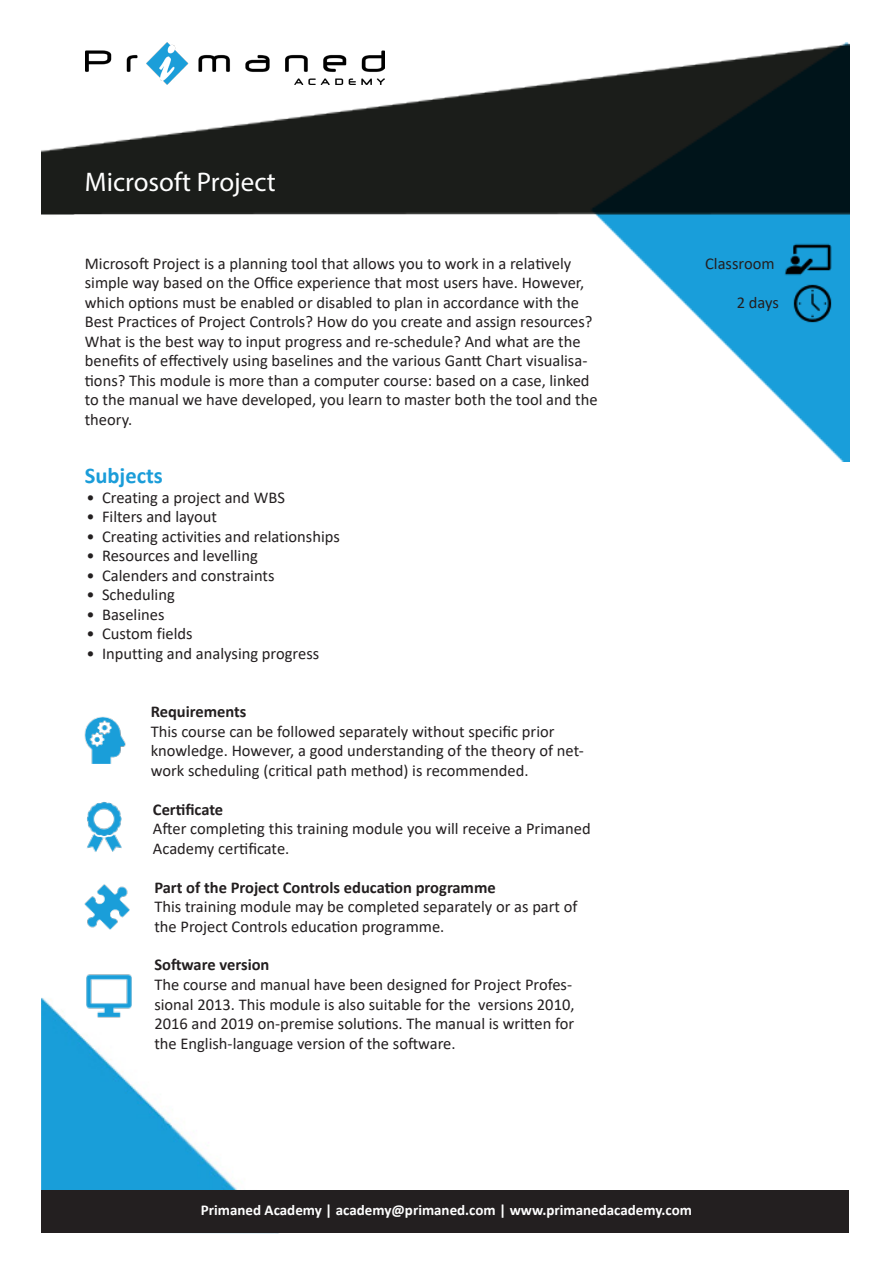
<style>
.page{position:relative;width:893px;height:1263px;background:#fff}
.page>*{position:absolute;margin:0;border:0;box-sizing:border-box;transform-origin:0 0}
.t1{font:27px "Myriad Pro";color:#fff}
.t2{font:700 22.5px "Calibri";color:#1b9dd9}
.t3{font:16.5px/19.5px "Calibri";color:#231f20}
.t4{font:700 16.5px "Calibri";color:#231f20}
.t5{font:700 15px "Calibri";color:#fff}
</style>
<div class="page">
<img style="left:41px;top:43px;width:808px;height:418px">
<img style="left:41px;top:998px;width:239px;height:193px">
<div style="left:41px;top:1191px;width:808px;height:42px;background:#231f20"></div>
<img style="left:783px;top:235px;width:48px;height:48px">
<img style="left:790px;top:280px;width:44px;height:45px">
<img style="left:85px;top:43px;width:299px;height:42px">
<img style="left:87px;top:802px;width:35px;height:50px">
<img style="left:84px;top:884px;width:45px;height:45px">
<img style="left:85px;top:974px;width:48px;height:51px">
<img style="left:84px;top:716px;width:42px;height:47px">
<p class="t1" style="left:85px;top:165px;width:192px">Microsoft Project</p>
<p class="t3" style="left:85px;top:253px;width:514px">Microsoft Project is a planning tool that allows you to work in a relatively simple way based on the Office experience that most users have. However, which options must be enabled or disabled to plan in accordance with the Best Practices of Project Controls? How do you create and assign resources?<br>What is the best way to input progress and re-schedule? And what are the benefits of effectively using baselines and the various Gantt Chart visualisa&shy;tions? This module is more than a computer course: based on a case, linked to the manual we have developed, you learn to master both the tool and the theory.</p>
<p class="t2" style="left:85px;top:460px;width:80px">Subjects</p>
<p class="t3" style="left:86px;top:487px;width:200px">• Creating a project and WBS</p>
<p class="t3" style="left:86px;top:506px;width:132px">• Filters and layout</p>
<p class="t3" style="left:86px;top:526px;width:255px">• Creating activities and relationships</p>
<p class="t3" style="left:86px;top:545px;width:173px">• Resources and levelling</p>
<p class="t3" style="left:86px;top:565px;width:190px">• Calenders and constraints</p>
<p class="t3" style="left:86px;top:584px;width:90px">• Scheduling</p>
<p class="t3" style="left:86px;top:604px;width:80px">• Baselines</p>
<p class="t3" style="left:86px;top:623px;width:108px">• Custom fields</p>
<p class="t3" style="left:86px;top:643px;width:234px">• Inputting and analysing progress</p>
<p class="t4" style="left:151px;top:700px;width:97px">Requirements</p>
<p class="t3" style="left:151px;top:721px;width:435px">This course can be followed separately without specific prior knowledge. However, a good understanding of the theory of net&shy;work scheduling (critical path method) is recommended.</p>
<p class="t4" style="left:153px;top:797px;width:72px">Certificate</p>
<p class="t3" style="left:153px;top:818px;width:439px">After completing this training module you will receive a Primaned<br>Academy certificate.</p>
<p class="t4" style="left:154px;top:875px;width:343px">Part of the Project Controls education programme</p>
<p class="t3" style="left:154px;top:896px;width:425px">This training module may be completed separately or as part of the Project Controls education programme.</p>
<p class="t4" style="left:154px;top:952px;width:117px">Software version</p>
<p class="t3" style="left:154px;top:974px;width:422px">The course and manual have been designed for Project Profes&shy;sional 2013. This module is also suitable for the versions 2010, 2016 and 2019 on-premise solutions. The manual is written for the English-language version of the software.</p>
<p class="t3" style="left:705px;top:253px;width:71px">Classroom</p>
<p class="t3" style="left:737px;top:292px;width:44px">2 days</p>
<p class="t5" style="left:201px;top:1200px;width:493px">Primaned Academy | academy@primaned.com | www.primanedacademy.com</p>
</div>
